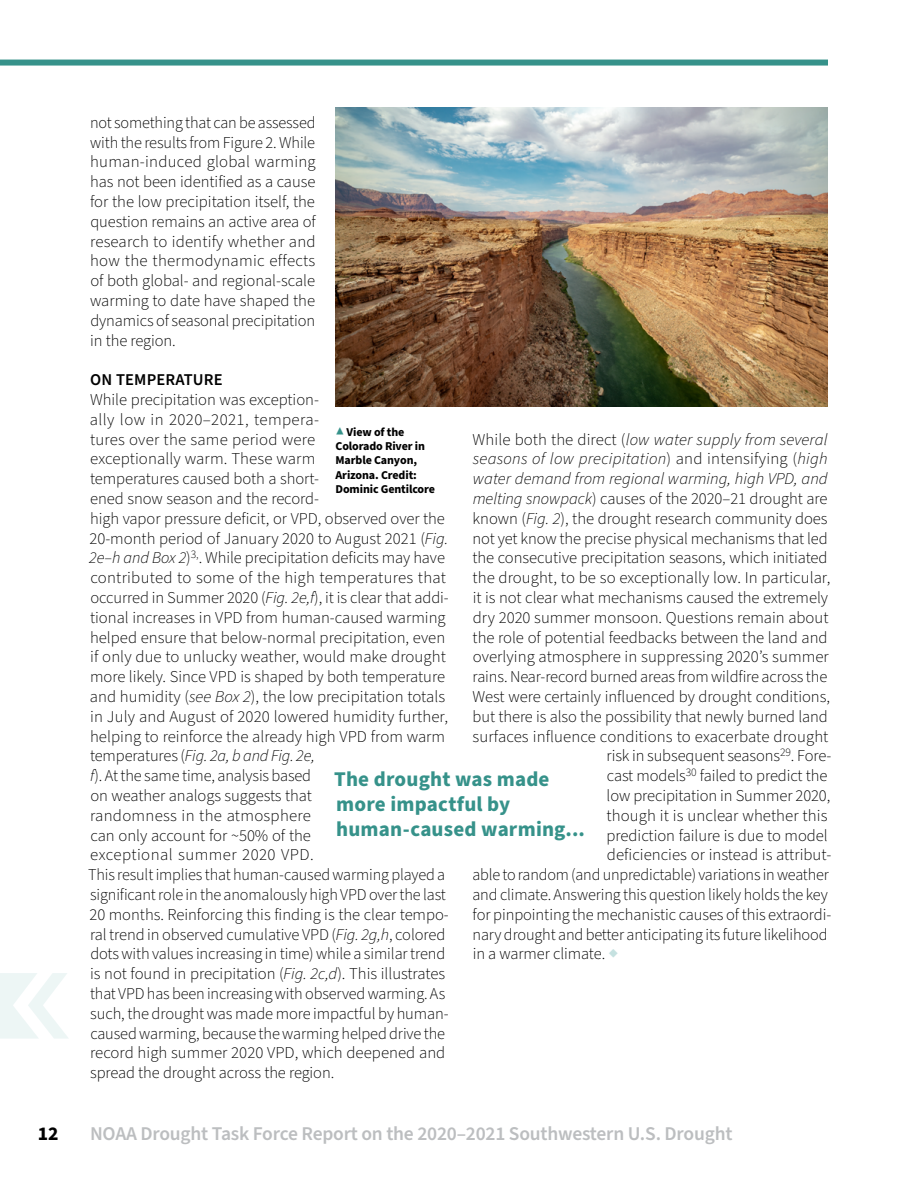
<style>
.page{position:relative;width:918px;height:1188px;background:#fff}
.page>*{position:absolute;margin:0;border:0;box-sizing:border-box;transform-origin:0 0}
.t1{font:700 21px/25.2px "Source Sans Pro";letter-spacing:.01em;color:#36928a}
.t2{font:600 19.5px "Source Sans Pro";letter-spacing:-.01em;color:#bcbec0}
.t3{font:700 19.5px "Source Sans Pro";color:#000}
.Body{font:300 16.5px/19.8px "Source Sans Pro";letter-spacing:-.005em;color:#000;text-align:justify}
.Body-2{font:italic 300 16.5px "Source Sans Pro";letter-spacing:.005em;color:#000}
.Subhead_1{font:600 16.5px "Source Sans Pro";letter-spacing:.01em;color:#000}
.t4{font:700 12px/14.4px "Source Sans Pro";letter-spacing:-.01em;color:#000}
.s1{font-style:italic}
.s2{font-size:15px;color:#36928a}
.s3{font-style:normal}
.s4{color:#c5e1e0}
</style>
<div class="page">
<div style="left:0;top:60px;width:828px;height:6px;background:#36928a"></div>
<svg style="left:0;top:973px;width:68px;height:66px"></svg>
<img style="left:336px;top:108px;width:492px;height:298px">
<p class="Body" style="left:90px;top:113px;width:227px">not something that can be assessed with the results from Figure 2. While human-induced global warming has not been identified as a cause for the low precipitation itself, the question remains an active area of research to identify whether and how the thermodynamic effects of both global- and regional-scale warming to date have shaped the dynamics of seasonal precipitation in the region.</p>
<h2 class="Subhead_1" style="left:90px;top:369px;width:134px">ON TEMPERATURE</h2>
<p class="Body" style="left:88px;top:390px;width:362px;text-align:left">While precipitation was exception-<br>ally low in 2020–2021, tempera-<br>tures over the same period were<br>exceptionally warm. These warm<br>temperatures caused both a short-<br>ened snow season and the record-<br>high vapor pressure deficit, or VPD, observed over the 20-month period of January 2020 to August 2021 (<span class="s1">Fig.<br>2e–h and Box 2</span>)<sup>3,</sup>. While precipitation deficits may have contributed to some of the high temperatures that occurred in Summer 2020 (<span class="s1">Fig. 2e,f</span>), it is clear that addi&shy;tional increases in VPD from human-caused warming helped ensure that below-normal precipitation, even if only due to unlucky weather, would make drought more likely. Since VPD is shaped by both temperature and humidity (<span class="s1">see Box 2</span>), the low precipitation totals in July and August of 2020 lowered humidity further, helping to reinforce the already high VPD from warm temperatures (<span class="s1">Fig. 2a, b and Fig. 2e,<br>f</span>). At the same time, analysis based<br>on weather analogs suggests that<br>randomness in the atmosphere<br>can only account for ~50% of the<br>exceptional summer 2020 VPD.<br>This result implies that human-caused warming played a significant role in the anomalously high VPD over the last 20 months. Reinforcing this finding is the clear tempo&shy;ral trend in observed cumulative VPD (<span class="s1">Fig. 2g,h</span>, colored dots with values increasing in time) while a similar trend is not found in precipitation (<span class="s1">Fig. 2c,d</span>). This illustrates that VPD has been increasing with observed warming. As such, the drought was made more impactful by human&shy;caused warming, because the warming helped drive the record high summer 2020 VPD, which deepened and spread the drought across the region.</p>
<p class="t4" style="left:336px;top:425px;width:101px"><span class="s2">▲</span> View of the<br>Colorado River in<br>Marble Canyon,<br>Arizona. Credit:<br>Dominic Gentilcore</p>
<p class="Body-2" style="left:473px;top:428px;width:357px"><span class="s3">While both the direct (</span>low water supply from several</p>
<p class="Body-2" style="left:473px;top:448px;width:356px">seasons of low precipitation<span class="s3">) and intensifying (</span>high</p>
<p class="Body-2" style="left:473px;top:468px;width:356px">water demand from regional warming, high VPD, and</p>
<p class="Body" style="left:473px;top:489px;width:356px"><span class="s1">melting snowpack</span>) causes of the 2020–21 drought are</p>
<p class="Body" style="left:473px;top:509px;width:357px">known (<span class="s1">Fig. 2</span>), the drought research community does</p>
<p class="Body" style="left:473px;top:529px;width:357px">not yet know the precise physical mechanisms that led</p>
<p class="Body" style="left:473px;top:549px;width:357px">the consecutive precipitation seasons, which initiated</p>
<p class="Body" style="left:473px;top:568px;width:359px">the drought, to be so exceptionally low. In particular,</p>
<p class="Body" style="left:473px;top:588px;width:357px">it is not clear what mechanisms caused the extremely</p>
<p class="Body" style="left:473px;top:608px;width:357px">dry 2020 summer monsoon. Questions remain about</p>
<p class="Body" style="left:473px;top:628px;width:357px">the role of potential feedbacks between the land and</p>
<p class="Body" style="left:473px;top:648px;width:357px">overlying atmosphere in suppressing 2020’s summer</p>
<p class="Body" style="left:473px;top:667px;width:356px">rains. Near-record burned areas from wildfire across the</p>
<p class="Body" style="left:473px;top:687px;width:359px">West were certainly influenced by drought conditions,</p>
<p class="Body" style="left:473px;top:707px;width:357px">but there is also the possibility that newly burned land</p>
<p class="Body" style="left:473px;top:727px;width:357px">surfaces influence conditions to exacerbate drought</p>
<p class="Body" style="left:607px;top:747px;width:226px">risk in subsequent seasons<sup>29</sup>. Fore-</p>
<p class="Body" style="left:607px;top:766px;width:222px">cast models<sup>30</sup> failed to predict the</p>
<p class="Body" style="left:607px;top:786px;width:225px">low precipitation in Summer 2020,</p>
<p class="Body" style="left:607px;top:806px;width:223px">though it is unclear whether this</p>
<p class="Body" style="left:607px;top:826px;width:223px">prediction failure is due to model</p>
<p class="Body" style="left:607px;top:846px;width:226px">deficiencies or instead is attribut-</p>
<p class="Body" style="left:472px;top:865px;width:358px">able to random (and unpredictable) variations in weather</p>
<p class="Body" style="left:472px;top:885px;width:357px">and climate. Answering this question likely holds the key</p>
<p class="Body" style="left:473px;top:905px;width:360px">for pinpointing the mechanistic causes of this extraordi-</p>
<p class="Body" style="left:473px;top:925px;width:356px">nary drought and better anticipating its future likelihood</p>
<p class="Body" style="left:473px;top:945px;width:147px">in a warmer climate. <span class="s4">◆</span></p>
<p class="t1" style="left:334px;top:767px;width:252px">The drought was made more impactful by human-caused warming...</p>
<p class="t3" style="left:38px;top:1120px;width:22px">12</p>
<p class="t2" style="left:90px;top:1120px;width:644px">NOAA Drought Task Force Report on the 2020–2021 Southwestern U.S. Drought</p>
</div>
